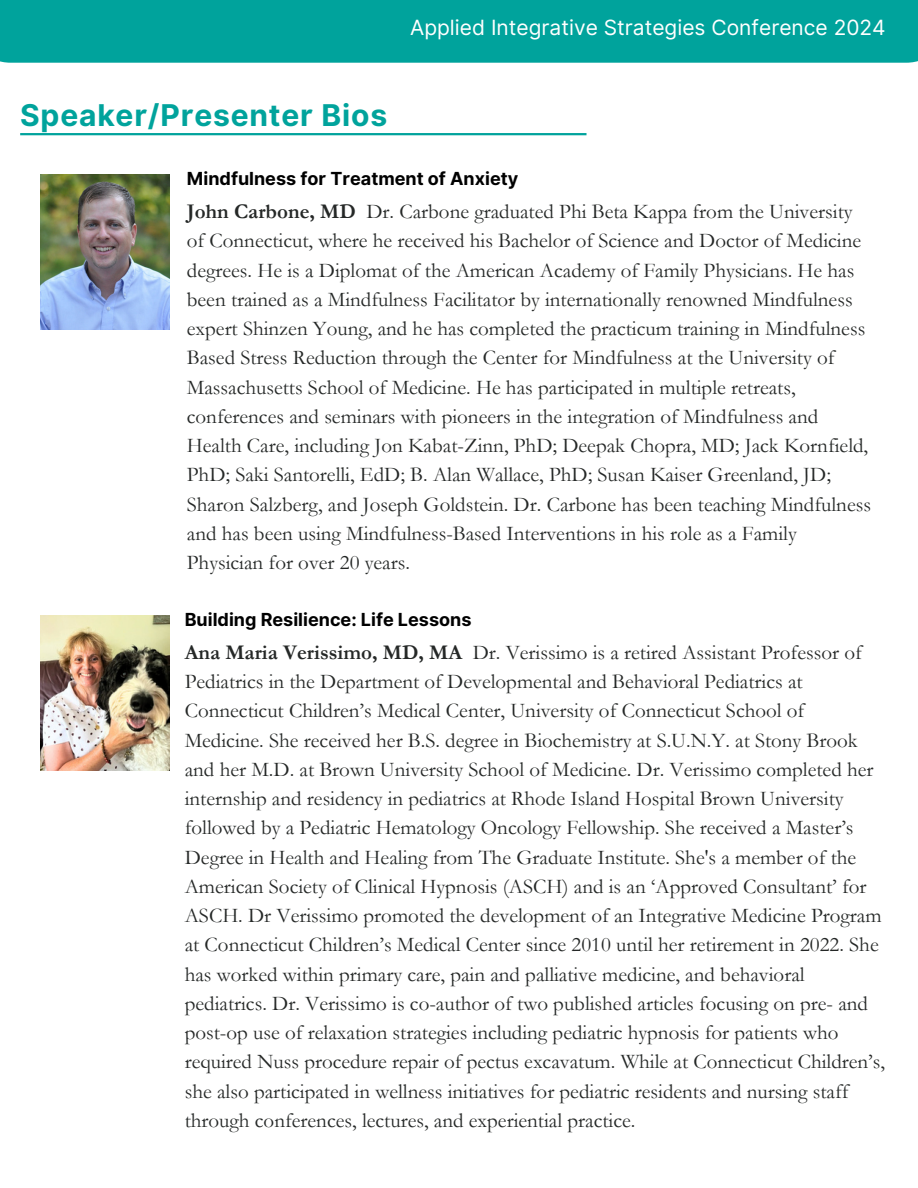
<style>
.page{position:relative;width:918px;height:1188px;background:#fff}
.page>*{position:absolute;margin:0;border:0;box-sizing:border-box;transform-origin:0 0}
.t1{font:700 30px "Inter";letter-spacing:.03em;color:#00a39c}
.t2{font:21px/29.2px "Garamond";color:#252827}
.t3{font:21px "Inter";color:#fff}
.t4{font:700 18px "Inter";color:#000}
.s1{font-weight:700}
</style>
<div class="page">
<div style="left:0;top:0;width:918px;height:63px;background:#00a39c"></div>
<hr style="left:20px;top:133px;width:567px;height:2px;background:#00a39c">
<img style="left:41px;top:615px;width:129px;height:156px">
<img style="left:41px;top:175px;width:129px;height:155px">
<p class="t3" style="left:410px;top:15px;width:477px">Applied Integrative Strategies Conference 2024</p>
<p class="t1" style="left:20px;top:97px;width:369px">Speaker/Presenter Bios</p>
<p class="t4" style="left:187px;top:168px;width:333px">Mindfulness for Treatment of Anxiety</p>
<p class="t2" style="left:187px;top:197px;width:686px"><span class="s1">John Carbone, MD</span> Dr. Carbone graduated Phi Beta Kappa from the University of Connecticut, where he received his Bachelor of Science and Doctor of Medicine degrees. He is a Diplomat of the American Academy of Family Physicians. He has been trained as a Mindfulness Facilitator by internationally renowned Mindfulness expert Shinzen Young, and he has completed the practicum training in Mindfulness Based Stress Reduction through the Center for Mindfulness at the University of Massachusetts School of Medicine. He has participated in multiple retreats, conferences and seminars with pioneers in the integration of Mindfulness and Health Care, including Jon Kabat-Zinn, PhD; Deepak Chopra, MD; Jack Kornfield, PhD; Saki Santorelli, EdD; B. Alan Wallace, PhD; Susan Kaiser Greenland, JD; Sharon Salzberg, and Joseph Goldstein. Dr. Carbone has been teaching Mindfulness and has been using Mindfulness-Based Interventions in his role as a Family Physician for over 20 years.</p>
<p class="t4" style="left:185px;top:608px;width:288px">Building Resilience: Life Lessons</p>
<p class="t2" style="left:185px;top:638px;width:679px"><span class="s1">Ana Maria Verissimo, MD, MA</span> Dr. Verissimo is a retired Assistant Professor of Pediatrics in the Department of Developmental and Behavioral Pediatrics at Connecticut Children’s Medical Center, University of Connecticut School of Medicine. She received her B.S. degree in Biochemistry at S.U.N.Y. at Stony Brook</p>
<p class="t2" style="left:185px;top:755px;width:702px">and her M.D. at Brown University School of Medicine. Dr. Verissimo completed her internship and residency in pediatrics at Rhode Island Hospital Brown University followed by a Pediatric Hematology Oncology Fellowship. She received a Master’s Degree in Health and Healing from The Graduate Institute. She's a member of the American Society of Clinical Hypnosis (ASCH) and is an ‘Approved Consultant’ for ASCH. Dr Verissimo promoted the development of an Integrative Medicine Program at Connecticut Children’s Medical Center since 2010 until her retirement in 2022. She has worked within primary care, pain and palliative medicine, and behavioral pediatrics. Dr. Verissimo is co-author of two published articles focusing on pre- and post-op use of relaxation strategies including pediatric hypnosis for patients who required Nuss procedure repair of pectus excavatum. While at Connecticut Children’s, she also participated in wellness initiatives for pediatric residents and nursing staff through conferences, lectures, and experiential practice.</p>
</div>
